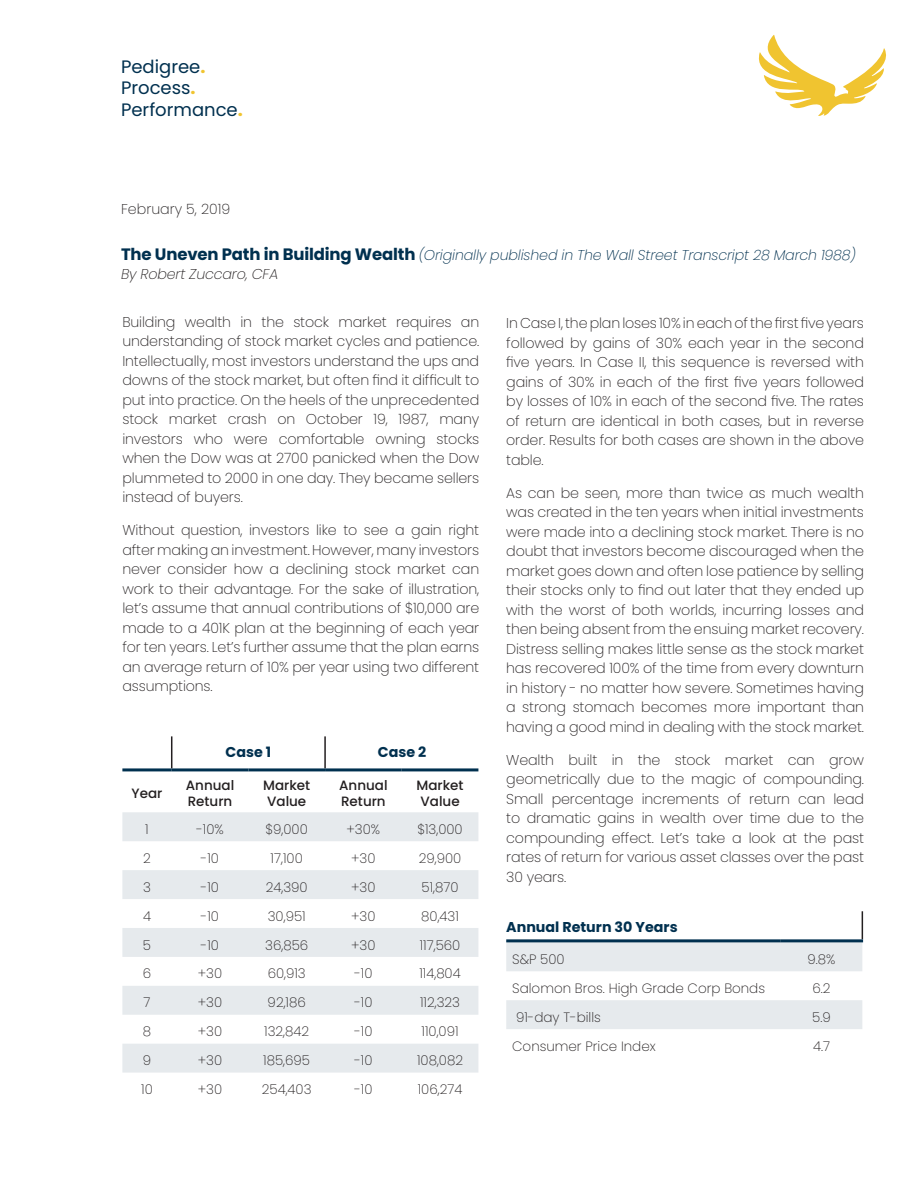
<style>
.page{position:relative;width:918px;height:1188px;background:#fff}
.page>*{position:absolute;margin:0;border:0;box-sizing:border-box;transform-origin:0 0}
.t1{font:18px/21.6px "Poppins";color:#00304f}
.t2{font:200 14.25px/19.5px "Poppins";letter-spacing:-.01em;color:#231f20;text-align:justify}
.t3{font:italic 200 14.25px "Poppins";letter-spacing:-.01em;color:#00304f}
.t4{font:700 14.25px "Poppins";color:#00304f}
.t5{font:italic 200 14.25px "Poppins";letter-spacing:-.01em;color:#231f20}
.t6{font:200 13.5px "Poppins";color:#231f20}
.t7{font:500 13.5px/16.2px "Poppins";color:#231f20}
.s1{font-weight:700;color:#f0c430}
.s2{font-weight:700;font-style:normal;font-size:16.5px}
</style>
<div class="page">
<svg style="left:758px;top:35px;width:128px;height:81px"></svg>
<svg style="left:122px;top:812px;width:356px;height:261px;fill:#e6eaed"></svg>
<hr style="left:171px;top:736px;width:1px;height:32px;background:#231f20">
<hr style="left:324px;top:736px;width:2px;height:32px;background:#231f20">
<hr style="left:122px;top:768px;width:50px;height:3px;background:#00304f">
<hr style="left:172px;top:768px;width:76px;height:3px;background:#00304f">
<hr style="left:248px;top:768px;width:77px;height:3px;background:#00304f">
<hr style="left:325px;top:768px;width:77px;height:3px;background:#00304f">
<hr style="left:402px;top:768px;width:76px;height:3px;background:#00304f">
<svg style="left:506px;top:911px;width:357px;height:118px"></svg>
<hr style="left:506px;top:939px;width:275px;height:3px;background:#00304f">
<hr style="left:781px;top:939px;width:82px;height:3px;background:#00304f">
<p class="t1" style="left:121px;top:56px;width:123px">Pedigree<span class="s1">.<br></span>Process<span class="s1">.<br></span>Performance<span class="s1">.</span></p>
<p class="t2" style="left:121px;top:199px;width:111px">February 5, 2019</p>
<p class="t3" style="left:121px;top:247px;width:736px"><span class="s2">The Uneven Path in Building Wealth</span> (Originally published in The Wall Street Transcript 28 March 1988)</p>
<p class="t5" style="left:121px;top:266px;width:159px">By Robert Zuccaro, CFA</p>
<p class="t2" style="left:122px;top:312px;width:358px">Building wealth in the stock market requires an understanding of stock market cycles and patience.<br>Intellectually, most investors understand the ups and downs of the stock market, but often find it difficult to put into practice. On the heels of the unprecedented stock market crash on October 19, 1987, many investors who were comfortable owning stocks when the Dow was at 2700 panicked when the Dow plummeted to 2000 in one day. They became sellers instead of buyers.</p>
<p class="t2" style="left:122px;top:521px;width:358px">Without question, investors like to see a gain right after making an investment. However, many investors never consider how a declining stock market can work to their advantage. For the sake of illustration, let’s assume that annual contributions of $10,000 are made to a 401K plan at the beginning of each year for ten years. Let’s further assume that the plan earns an average return of 10% per year using two different assumptions.</p>
<p class="t2" style="left:506px;top:313px;width:359px">In Case I, the plan loses 10% in each of the first five years followed by gains of 30% each year in the second five years. In Case II, this sequence is reversed with gains of 30% in each of the first five years followed by losses of 10% in each of the second five. The rates of return are identical in both cases, but in reverse order. Results for both cases are shown in the above table.</p>
<p class="t2" style="left:506px;top:483px;width:359px">As can be seen, more than twice as much wealth was created in the ten years when initial investments were made into a declining stock market. There is no doubt that investors become discouraged when the market goes down and often lose patience by selling their stocks only to find out later that they ended up with the worst of both worlds, incurring losses and then being absent from the ensuing market recovery.<br>Distress selling makes little sense as the stock market has recovered 100% of the time from every downturn in history - no matter how severe. Sometimes having a strong stomach becomes more important than having a good mind in dealing with the stock market.</p>
<p class="t2" style="left:506px;top:750px;width:359px">Wealth built in the stock market can grow geometrically due to the magic of compounding.<br>Small percentage increments of return can lead to dramatic gains in wealth over time due to the compounding effect. Let’s take a look at the past rates of return for various asset classes over the past 30 years.</p>
<p class="t4" style="left:226px;top:744px;width:47px">Case 1</p>
<p class="t4" style="left:378px;top:744px;width:50px">Case 2</p>
<p class="t7" style="left:132px;top:785px;width:32px">Year</p>
<p class="t7" style="left:186px;top:777px;width:50px">Annual<br>Return</p>
<p class="t7" style="left:263px;top:777px;width:49px">Market<br>Value</p>
<p class="t7" style="left:339px;top:777px;width:50px">Annual<br>Return</p>
<p class="t7" style="left:417px;top:777px;width:49px">Market<br>Value</p>
<p class="t6" style="left:145px;top:821px;width:5px">1</p>
<p class="t6" style="left:196px;top:821px;width:29px">-10%</p>
<p class="t6" style="left:266px;top:821px;width:44px">$9,000</p>
<p class="t6" style="left:347px;top:821px;width:35px">+30%</p>
<p class="t6" style="left:417px;top:821px;width:47px">$13,000</p>
<p class="t6" style="left:143px;top:850px;width:9px">2</p>
<p class="t6" style="left:201px;top:850px;width:20px">-10</p>
<p class="t6" style="left:271px;top:850px;width:34px">17,100</p>
<p class="t6" style="left:351px;top:850px;width:26px">+30</p>
<p class="t6" style="left:419px;top:850px;width:44px">29,900</p>
<p class="t6" style="left:143px;top:879px;width:9px">3</p>
<p class="t6" style="left:201px;top:879px;width:20px">-10</p>
<p class="t6" style="left:266px;top:879px;width:43px">24,390</p>
<p class="t6" style="left:351px;top:879px;width:26px">+30</p>
<p class="t6" style="left:422px;top:879px;width:39px">51,870</p>
<p class="t6" style="left:143px;top:908px;width:10px">4</p>
<p class="t6" style="left:201px;top:908px;width:20px">-10</p>
<p class="t6" style="left:268px;top:908px;width:39px">30,951</p>
<p class="t6" style="left:351px;top:908px;width:26px">+30</p>
<p class="t6" style="left:421px;top:908px;width:39px">80,431</p>
<p class="t6" style="left:143px;top:937px;width:10px">5</p>
<p class="t6" style="left:201px;top:937px;width:20px">-10</p>
<p class="t6" style="left:265px;top:937px;width:45px">36,856</p>
<p class="t6" style="left:351px;top:937px;width:26px">+30</p>
<p class="t6" style="left:420px;top:937px;width:42px">117,560</p>
<p class="t6" style="left:143px;top:966px;width:10px">6</p>
<p class="t6" style="left:198px;top:966px;width:26px">+30</p>
<p class="t6" style="left:268px;top:966px;width:40px">60,913</p>
<p class="t6" style="left:354px;top:966px;width:20px">-10</p>
<p class="t6" style="left:419px;top:966px;width:43px">114,804</p>
<p class="t6" style="left:144px;top:995px;width:8px">7</p>
<p class="t6" style="left:198px;top:995px;width:26px">+30</p>
<p class="t6" style="left:268px;top:995px;width:40px">92,186</p>
<p class="t6" style="left:354px;top:995px;width:20px">-10</p>
<p class="t6" style="left:420px;top:995px;width:41px">112,323</p>
<p class="t6" style="left:143px;top:1024px;width:10px">8</p>
<p class="t6" style="left:198px;top:1024px;width:26px">+30</p>
<p class="t6" style="left:264px;top:1024px;width:46px">132,842</p>
<p class="t6" style="left:354px;top:1024px;width:20px">-10</p>
<p class="t6" style="left:422px;top:1024px;width:39px">110,091</p>
<p class="t6" style="left:143px;top:1053px;width:10px">9</p>
<p class="t6" style="left:198px;top:1053px;width:26px">+30</p>
<p class="t6" style="left:263px;top:1053px;width:48px">185,695</p>
<p class="t6" style="left:354px;top:1053px;width:20px">-10</p>
<p class="t6" style="left:417px;top:1053px;width:48px">108,082</p>
<p class="t6" style="left:141px;top:1082px;width:13px">10</p>
<p class="t6" style="left:198px;top:1082px;width:26px">+30</p>
<p class="t6" style="left:262px;top:1082px;width:51px">254,403</p>
<p class="t6" style="left:354px;top:1082px;width:20px">-10</p>
<p class="t6" style="left:418px;top:1082px;width:46px">106,274</p>
<p class="t4" style="left:506px;top:919px;width:173px">Annual Return 30 Years</p>
<p class="t6" style="left:512px;top:951px;width:54px">S&amp;P 500</p>
<p class="t6" style="left:808px;top:951px;width:29px">9.8%</p>
<p class="t6" style="left:512px;top:980px;width:254px">Salomon Bros. High Grade Corp Bonds</p>
<p class="t6" style="left:813px;top:980px;width:20px">6.2</p>
<p class="t6" style="left:516px;top:1009px;width:86px">91-day T-bills</p>
<p class="t6" style="left:812px;top:1009px;width:20px">5.9</p>
<p class="t6" style="left:512px;top:1038px;width:145px">Consumer Price Index</p>
<p class="t6" style="left:813px;top:1038px;width:18px">4.7</p>
</div>
